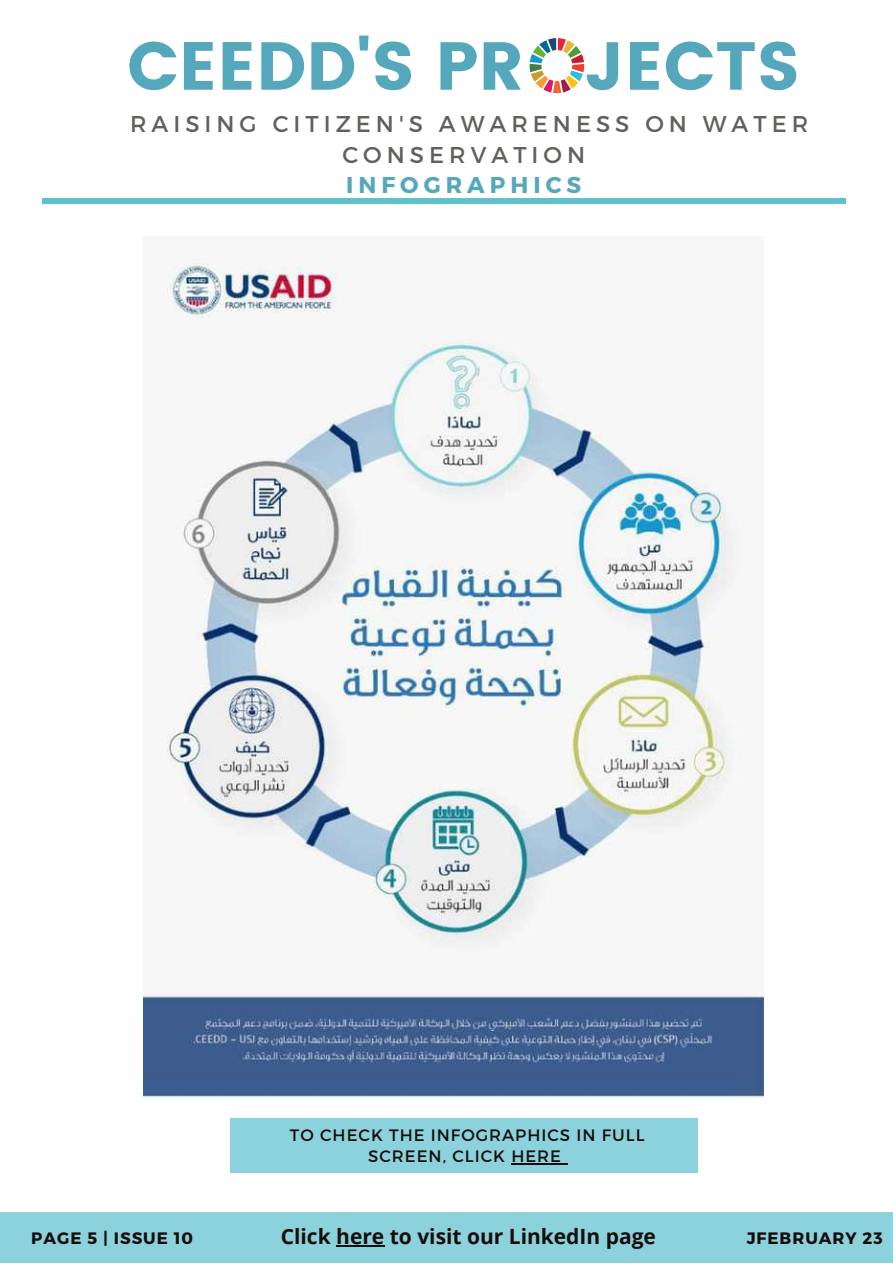
<style>
.page{position:relative;width:893px;height:1264px;background:#fff}
.page>*{position:absolute;margin:0;border:0;box-sizing:border-box;transform-origin:0 0}
.t1{font:67.65px "Poppins";color:#55a8bb}
.t2{font:22.8px/30.3px "Montserrat";letter-spacing:.22em;color:#60605c;text-align:center}
.t3{font:700 22.8px "Montserrat";letter-spacing:.22em;color:#55a8ba}
.t4{font:700 21px "Open Sans";color:#150e0c}
.t5{font:16.5px/21.3px "Montserrat";letter-spacing:.06em;color:#150e0c;text-align:center}
.t6{font:700 16.5px "Montserrat";letter-spacing:.06em;color:#150e0c}
</style>
<div class="page">
<svg style="left:529px;top:38px;width:55px;height:55px"></svg>
<div style="left:43px;top:198px;width:802px;height:6px;background:#5ec1ce"></div>
<div style="left:230px;top:1118px;width:467px;height:54px;background:#8cd2dc"></div>
<div style="left:0;top:1212px;width:892px;height:50px;background:#8cd2dc"></div>
<img style="left:144px;top:259px;width:619px;height:838px">
<hr style="left:511px;top:1163px;width:51px;height:1px;background:#150e0c">
<hr style="left:336px;top:1245px;width:48px;height:1px;background:#150e0c">
<h1 class="t1" style="left:127px;top:27px;width:674px">CEEDD'S PR JECTS</h1>
<h2 class="t2" style="left:130px;top:108px;width:679px">RAISING CITIZEN'S AWARENESS ON WATER<br>CONSERVATION</h2>
<h2 class="t3" style="left:346px;top:170px;width:236px">INFOGRAPHICS</h2>
<p class="t6" style="left:31px;top:1227px;width:163px">PAGE 5 | ISSUE 10</p>
<p class="t5" style="left:290px;top:1123px;width:356px">TO CHECK THE INFOGRAPHICS IN FULL<br>SCREEN, CLICK HERE</p>
<p class="t4" style="left:281px;top:1221px;width:376px">Click here to visit our LinkedIn page</p>
<p class="t6" style="left:746px;top:1227px;width:137px">JFEBRUARY 23</p>
</div>
